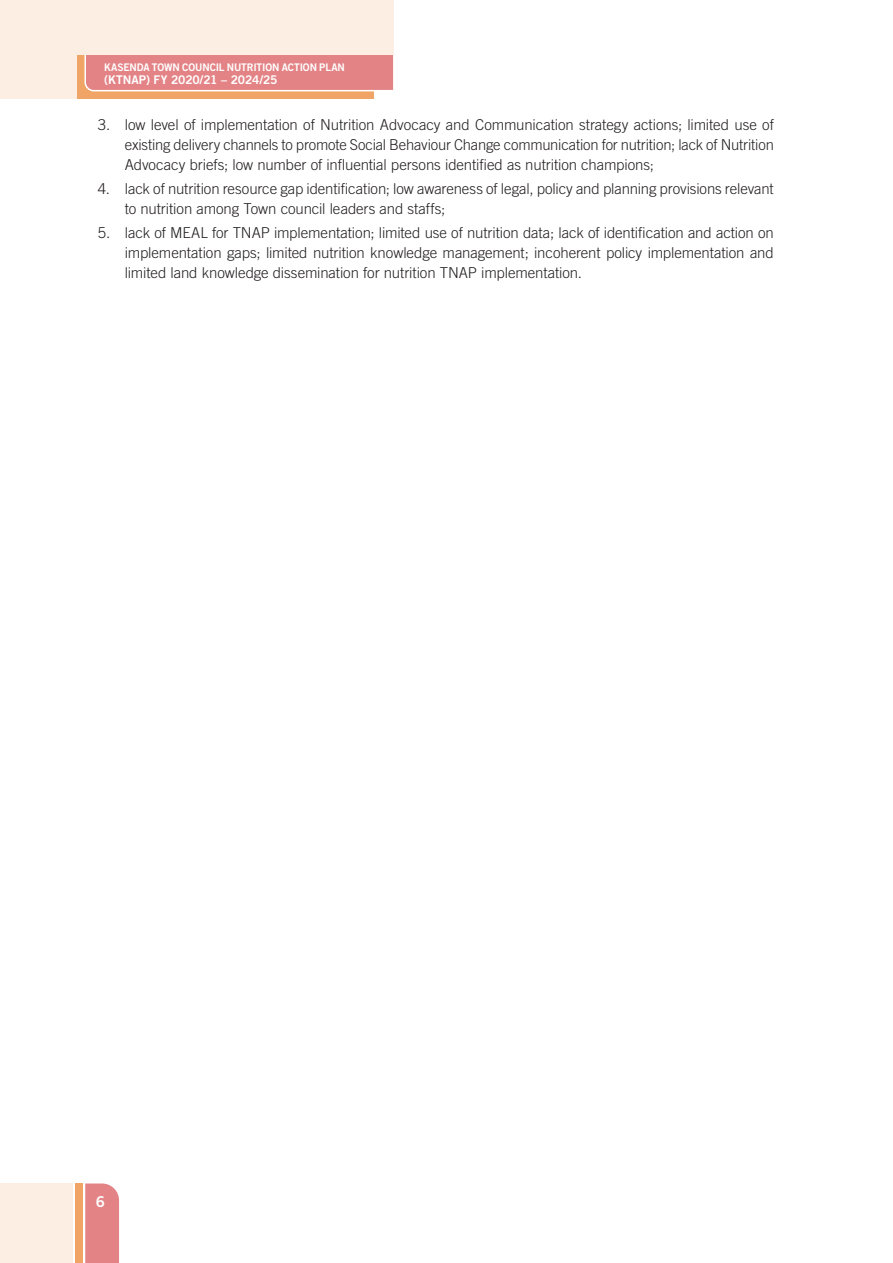
<style>
.page{position:relative;width:893px;height:1263px;background:#fff}
.page>*{position:absolute;margin:0;border:0;box-sizing:border-box;transform-origin:0 0}
.t1{font:300 15px/20px "Trade Gothic LT Std";letter-spacing:-.005em;color:#231f20;text-align:justify}
.t2{font:15px "Trade Gothic LT Std Bd 2";color:#fff}
.t3{font:12px "Trade Gothic LT Std Bd 2";letter-spacing:-.01em;color:#fff}
.t4{font:10.5px "Trade Gothic LT Std Bd 2";letter-spacing:-.01em;color:#fff}
</style>
<div class="page">
<div style="left:0;top:0;width:271px;height:98px;background:#fceee2"></div>
<div style="left:0;top:1183px;width:73px;height:80px;background:#fceee2"></div>
<div style="left:78px;top:0;width:296px;height:98px;background:#f0a567"></div>
<div style="left:75px;top:1183px;width:8px;height:80px;background:#f0a567"></div>
<div style="left:84px;top:55px;width:310px;height:37px;background:#e38386"></div>
<div style="left:85px;top:1183px;width:34px;height:80px;background:#e38386"></div>
<div style="left:0;top:0;width:394px;height:55px;background:#fceee2"></div>
<p class="t4" style="left:104px;top:61px;width:242px">KASENDA TOWN COUNCIL NUTRITION ACTION PLAN</p>
<p class="t3" style="left:104px;top:73px;width:175px">(KTNAP) FY 2020/21 – 2024/25</p>
<p class="t1" style="left:125px;top:114px;width:651px;text-indent:-27px">3. low level of implementation of Nutrition Advocacy and Communication strategy actions; limited use of existing delivery channels to promote Social Behaviour Change communication for nutrition; lack of Nutrition Advocacy briefs; low number of influential persons identified as nutrition champions;</p>
<p class="t1" style="left:125px;top:178px;width:650px;text-indent:-27px">4. lack of nutrition resource gap identification; low awareness of legal, policy and planning provisions relevant to nutrition among Town council leaders and staffs;</p>
<p class="t1" style="left:125px;top:223px;width:651px;text-indent:-27px">5. lack of MEAL for TNAP implementation; limited use of nutrition data; lack of identification and action on implementation gaps; limited nutrition knowledge management; incoherent policy implementation and limited land knowledge dissemination for nutrition TNAP implementation.</p>
<p class="t2" style="left:96px;top:1192px;width:11px">6</p>
</div>
